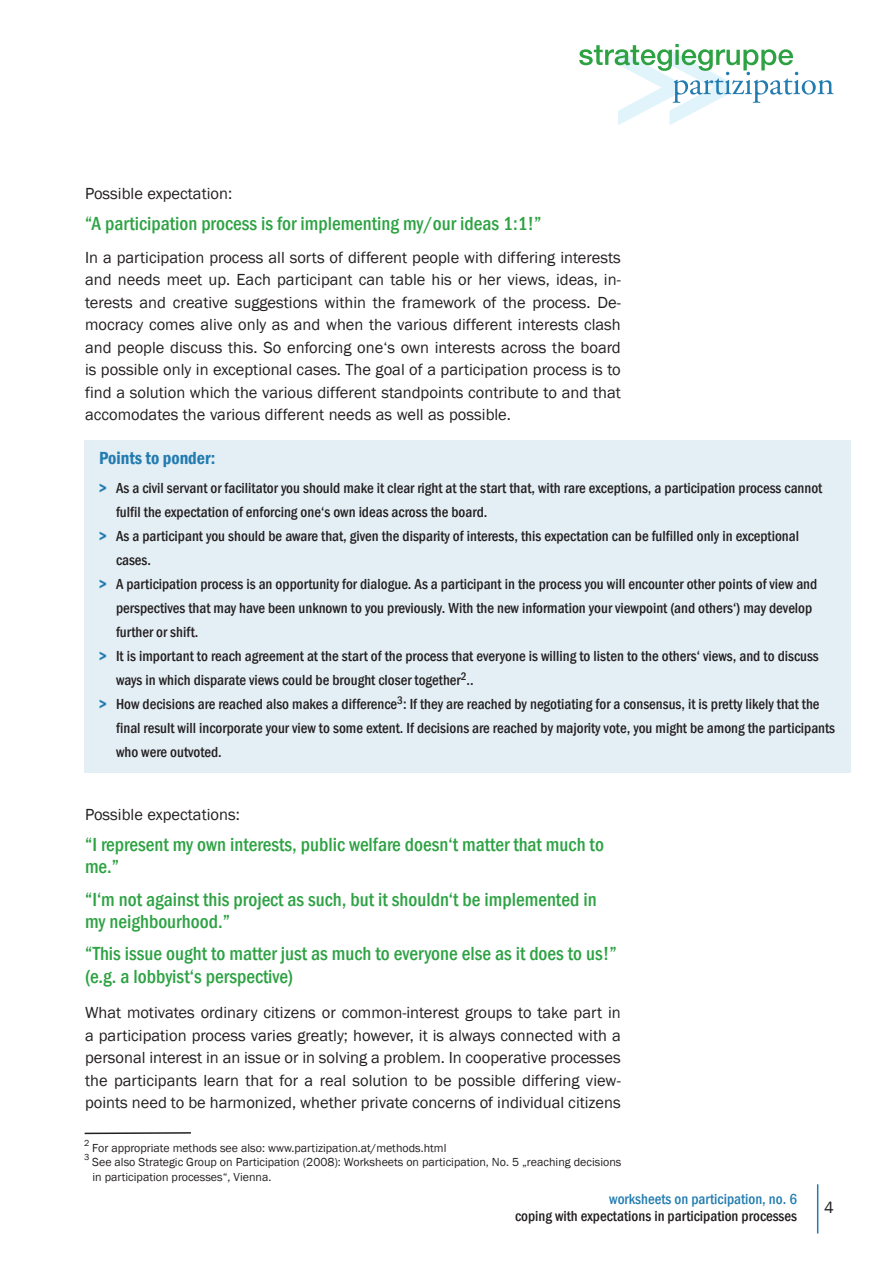
<style>
.page{position:relative;width:893px;height:1263px;background:#fff}
.page>*{position:absolute;margin:0;border:0;box-sizing:border-box;transform-origin:0 0}
.t1{font:500 condensed 19.5px/22.5px "Franklin Gothic";color:#2da243}
.t2{font:600 condensed 18px "Franklin Gothic";color:#237cb0}
.t3{font:16.5px/22.5px "Franklin Gothic";color:#231f20;text-align:justify}
.t4{font:500 condensed 15px "Franklin Gothic";color:#231f20}
.t5{font:500 condensed 15px "Franklin Gothic";color:#237cb0}
.t6{font:12px/14.4px "Franklin Gothic";color:#231f20}
.t7{font:9px "Franklin Gothic";color:#231f20}
.s1{font-weight:600;color:#237cb0}
</style>
<div class="page">
<hr style="left:817px;top:1184px;width:1px;height:49px;background:#237cb0">
<svg style="left:579px;top:44px;width:254px;height:81px"></svg>
<div style="left:84px;top:440px;width:766px;height:333px;background:#e4eff5"></div>
<svg style="left:84px;top:1132px;width:107px;height:3px"></svg>
<p class="t3" style="left:85px;top:182px;width:149px">Possible expectation:</p>
<h1 class="t1" style="left:85px;top:212px;width:458px">“A participation process is for implementing my/our ideas 1:1!”</h1>
<p class="t3" style="left:85px;top:246px;width:537px">In a participation process all sorts of different people with differing interests and needs meet up. Each participant can table his or her views, ideas, in&shy;terests and creative suggestions within the framework of the process. De&shy;mocracy comes alive only as and when the various different interests clash and people discuss this. So enforcing one‘s own interests across the board is possible only in exceptional cases. The goal of a participation process is to find a solution which the various different standpoints contribute to and that accomodates the various different needs as well as possible.</p>
<p class="t2" style="left:99px;top:446px;width:118px">Points to ponder:</p>
<p class="t4" style="left:99px;top:478px;width:725px"><span class="s1">&gt;</span> As a civil servant or facilitator you should make it clear right at the start that, with rare exceptions, a participation process cannot</p>
<p class="t4" style="left:116px;top:502px;width:373px">fulfil the expectation of enforcing one‘s own ideas across the board.</p>
<p class="t4" style="left:99px;top:526px;width:701px"><span class="s1">&gt;</span> As a participant you should be aware that, given the disparity of interests, this expectation can be fulfilled only in exceptional</p>
<p class="t4" style="left:116px;top:550px;width:37px">cases.</p>
<p class="t4" style="left:99px;top:574px;width:720px"><span class="s1">&gt;</span> A participation process is an opportunity for dialogue. As a participant in the process you will encounter other points of view and</p>
<p class="t4" style="left:116px;top:598px;width:698px">perspectives that may have been unknown to you previously. With the new information your viewpoint (and others‘) may develop</p>
<p class="t4" style="left:116px;top:622px;width:84px">further or shift.</p>
<p class="t4" style="left:99px;top:646px;width:721px"><span class="s1">&gt;</span> It is important to reach agreement at the start of the process that everyone is willing to listen to the others‘ views, and to discuss</p>
<p class="t4" style="left:116px;top:670px;width:359px">ways in which disparate views could be brought closer together<sup>2</sup>..</p>
<p class="t4" style="left:99px;top:694px;width:722px"><span class="s1">&gt;</span> How decisions are reached also makes a difference<sup>3</sup>: If they are reached by negotiating for a consensus, it is pretty likely that the</p>
<p class="t4" style="left:116px;top:718px;width:721px">final result will incorporate your view to some extent. If decisions are reached by majority vote, you might be among the participants</p>
<p class="t4" style="left:116px;top:742px;width:107px">who were outvoted.</p>
<p class="t3" style="left:85px;top:803px;width:156px">Possible expectations:</p>
<h1 class="t1" style="left:85px;top:833px;width:520px">“I represent my own interests, public welfare doesn‘t matter that much to me.”</h1>
<h1 class="t1" style="left:85px;top:888px;width:513px">“I‘m not against this project as such, but it shouldn‘t be implemented in my neighbourhood.”</h1>
<h1 class="t1" style="left:85px;top:942px;width:533px">“This issue ought to matter just as much to everyone else as it does to us!” (e.g. a lobbyist‘s perspective)</h1>
<p class="t3" style="left:85px;top:1002px;width:537px">What motivates ordinary citizens or common-interest groups to take part in a participation process varies greatly; however, it is always connected with a personal interest in an issue or in solving a problem. In cooperative processes the participants learn that for a real solution to be possible differing view&shy;points need to be harmonized, whether private concerns of individual citizens</p>
<p class="t7" style="left:84px;top:1137px;width:7px">2</p>
<p class="t6" style="left:92px;top:1141px;width:356px">For appropriate methods see also: www.partizipation.at/methods.html</p>
<p class="t7" style="left:84px;top:1151px;width:7px">3</p>
<p class="t6" style="left:92px;top:1155px;width:531px">See also Strategic Group on Participation (2008): Worksheets on participation, No. 5 „reaching decisions in participation processes“, Vienna.</p>
<p class="t5" style="left:609px;top:1189px;width:189px">worksheets on participation, no. 6</p>
<p class="t4" style="left:515px;top:1206px;width:284px">coping with expectations in participation processes</p>
<p class="t3" style="left:824px;top:1197px;width:11px">4</p>
</div>
